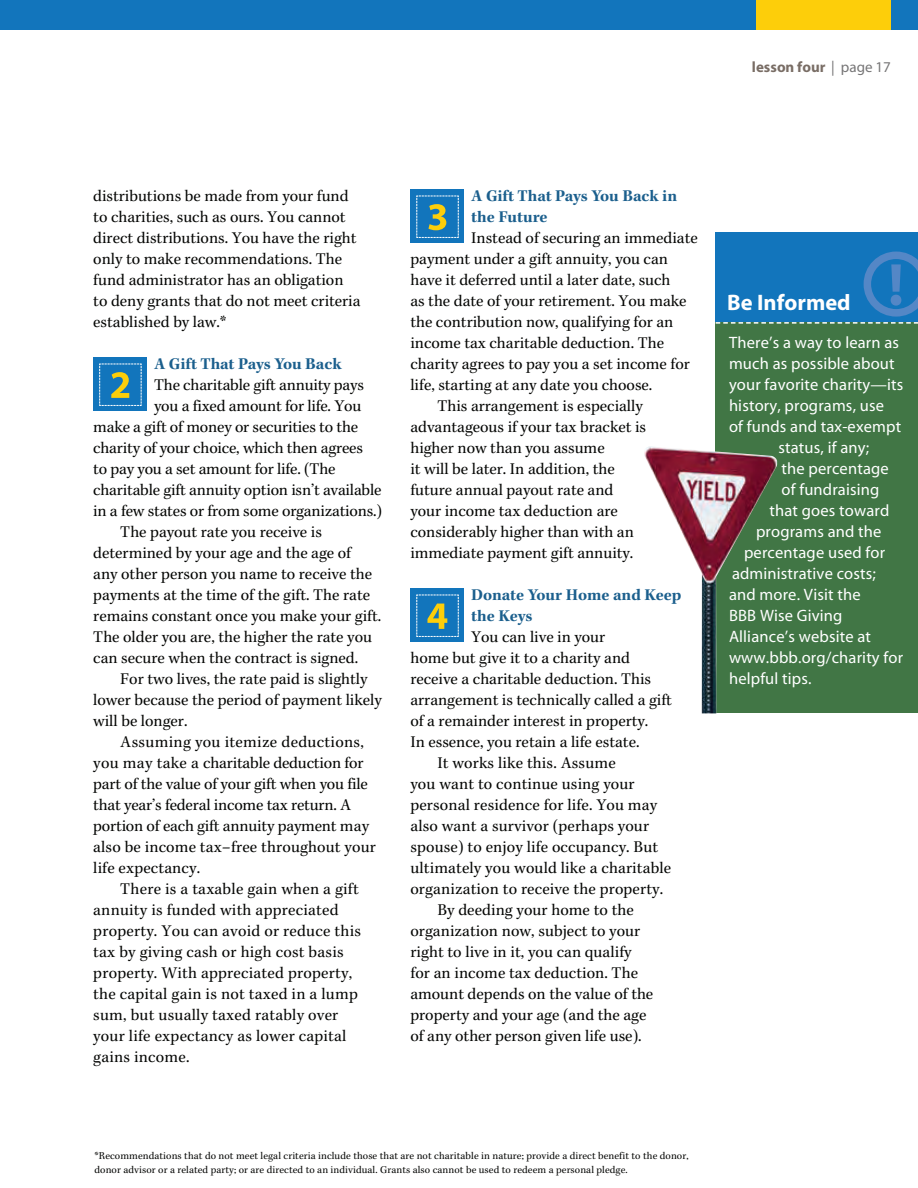
<style>
.page{position:relative;width:918px;height:1188px;background:#fff}
.page>*{position:absolute;margin:0;border:0;box-sizing:border-box;transform-origin:0 0}
.t1{font:700 22.5px "Myriad";color:#fff}
.t2{font:16.5px/21px "Kepler";color:#040503}
.t3{font:16.5px "Myriad";letter-spacing:.01em;color:#fff}
.t4{font:700 16.5px "Kepler";color:#1b5f8d}
.t5{font:16.5px "Kepler";letter-spacing:.02em;color:#040503}
.t6{font:700 15px "Myriad";color:#796d65}
.t7{font:10.5px/13.5px "Kepler";letter-spacing:.01em;color:#040503}
.s1{font-weight:400;color:#767576}
</style>
<div class="page">
<div style="left:716px;top:298px;width:202px;height:415px;background:#417645"></div>
<div style="left:0;top:0;width:918px;height:30px;background:#1275bc"></div>
<div style="left:756px;top:0;width:135px;height:30px;background:#fdce0a"></div>
<div style="left:93px;top:357px;width:54px;height:54px;background:#1275bc"></div>
<svg style="left:99px;top:363px;width:43px;height:43px"></svg>
<div style="left:410px;top:189px;width:54px;height:54px;background:#1275bc"></div>
<svg style="left:416px;top:195px;width:43px;height:43px"></svg>
<div style="left:410px;top:588px;width:54px;height:54px;background:#1275bc"></div>
<svg style="left:416px;top:594px;width:43px;height:43px"></svg>
<div style="left:716px;top:232px;width:202px;height:90px;background:#1275bc"></div>
<svg style="left:716px;top:252px;width:202px;height:72px"></svg>
<div style="left:891px;top:295px;width:10px;height:11px;background:#5487c6;border-radius:50%"></div>
<img style="left:644px;top:449px;width:133px;height:264px">
<p class="t6" style="left:752px;top:61px;width:141px">lesson four <span class="s1">| page 17</span></p>
<p class="t2" style="left:93px;top:187px;width:269px">distributions be made from your fund to charities, such as ours. You cannot direct distributions. You have the right only to make recommendations. The fund administrator has an obligation to deny grants that do not meet criteria established by law.*</p>
<p class="t4" style="left:154px;top:357px;width:189px">A Gift That Pays You Back</p>
<p class="t2" style="left:154px;top:376px;width:212px">The charitable gift annuity pays</p>
<p class="t2" style="left:154px;top:397px;width:209px">you a fixed amount for life. You</p>
<p class="t2" style="left:93px;top:418px;width:266px">make a gift of money or securities to the</p>
<p class="t2" style="left:93px;top:439px;width:271px">charity of your choice, which then agrees</p>
<p class="t2" style="left:93px;top:460px;width:244px">to pay you a set amount for life. (The</p>
<p class="t2" style="left:93px;top:481px;width:290px">charitable gift annuity option isn’t available</p>
<p class="t2" style="left:93px;top:502px;width:290px">in a few states or from some organizations.)</p>
<p class="t2" style="left:120px;top:523px;width:203px">The payout rate you receive is</p>
<p class="t2" style="left:93px;top:544px;width:259px">determined by your age and the age of</p>
<p class="t2" style="left:93px;top:565px;width:280px">any other person you name to receive the</p>
<p class="t2" style="left:93px;top:586px;width:278px">payments at the time of the gift. The rate</p>
<p class="t2" style="left:93px;top:607px;width:290px">remains constant once you make your gift.</p>
<p class="t2" style="left:93px;top:628px;width:280px">The older you are, the higher the rate you</p>
<p class="t2" style="left:93px;top:649px;width:266px">can secure when the contract is signed.</p>
<p class="t2" style="left:120px;top:670px;width:249px">For two lives, the rate paid is slightly</p>
<p class="t2" style="left:93px;top:691px;width:290px">lower because the period of payment likely</p>
<p class="t2" style="left:93px;top:712px;width:96px">will be longer.</p>
<p class="t5" style="left:120px;top:735px;width:245px">Assuming you itemize deductions,</p>
<p class="t2" style="left:93px;top:754px;width:272px">you may take a charitable deduction for</p>
<p class="t2" style="left:93px;top:775px;width:276px">part of the value of your gift when you file</p>
<p class="t2" style="left:93px;top:796px;width:259px">that year’s federal income tax return. A</p>
<p class="t2" style="left:93px;top:817px;width:277px">portion of each gift annuity payment may</p>
<p class="t2" style="left:93px;top:838px;width:284px">also be income tax–free throughout your</p>
<p class="t2" style="left:93px;top:859px;width:108px">life expectancy.</p>
<p class="t2" style="left:120px;top:880px;width:240px">There is a taxable gain when a gift</p>
<p class="t2" style="left:93px;top:901px;width:247px">annuity is funded with appreciated</p>
<p class="t2" style="left:93px;top:922px;width:269px">property. You can avoid or reduce this</p>
<p class="t2" style="left:93px;top:943px;width:252px">tax by giving cash or high cost basis</p>
<p class="t2" style="left:93px;top:964px;width:260px">property. With appreciated property,</p>
<p class="t2" style="left:93px;top:985px;width:266px">the capital gain is not taxed in a lump</p>
<p class="t2" style="left:93px;top:1006px;width:247px">sum, but usually taxed ratably over</p>
<p class="t2" style="left:93px;top:1027px;width:255px">your life expectancy as lower capital</p>
<p class="t2" style="left:93px;top:1048px;width:98px">gains income.</p>
<p class="t4" style="left:471px;top:189px;width:208px">A Gift That Pays You Back in</p>
<p class="t4" style="left:471px;top:210px;width:78px">the Future</p>
<p class="t2" style="left:471px;top:229px;width:228px">Instead of securing an immediate</p>
<p class="t2" style="left:410px;top:250px;width:259px">payment under a gift annuity, you can</p>
<p class="t2" style="left:410px;top:271px;width:262px">have it deferred until a later date, such</p>
<p class="t2" style="left:410px;top:292px;width:278px">as the date of your retirement. You make</p>
<p class="t2" style="left:410px;top:313px;width:265px">the contribution now, qualifying for an</p>
<p class="t2" style="left:410px;top:334px;width:255px">income tax charitable deduction. The</p>
<p class="t2" style="left:410px;top:355px;width:281px">charity agrees to pay you a set income for</p>
<p class="t2" style="left:410px;top:376px;width:244px">life, starting at any date you choose.</p>
<p class="t2" style="left:437px;top:397px;width:207px">This arrangement is especially</p>
<p class="t2" style="left:410px;top:418px;width:237px">advantageous if your tax bracket is</p>
<p class="t2" style="left:410px;top:439px;width:196px">higher now than you assume</p>
<p class="t2" style="left:410px;top:460px;width:206px">it will be later. In addition, the</p>
<p class="t2" style="left:410px;top:481px;width:205px">future annual payout rate and</p>
<p class="t2" style="left:410px;top:502px;width:209px">your income tax deduction are</p>
<p class="t2" style="left:410px;top:523px;width:225px">considerably higher than with an</p>
<p class="t2" style="left:410px;top:544px;width:224px">immediate payment gift annuity.</p>
<p class="t4" style="left:471px;top:588px;width:212px">Donate Your Home and Keep</p>
<p class="t4" style="left:471px;top:609px;width:63px">the Keys</p>
<p class="t2" style="left:471px;top:628px;width:136px">You can live in your</p>
<p class="t2" style="left:410px;top:649px;width:221px">home but give it to a charity and</p>
<p class="t2" style="left:410px;top:670px;width:242px">receive a charitable deduction. This</p>
<p class="t2" style="left:410px;top:691px;width:263px">arrangement is technically called a gift</p>
<p class="t2" style="left:410px;top:712px;width:240px">of a remainder interest in property.</p>
<p class="t2" style="left:410px;top:733px;width:231px">In essence, you retain a life estate.</p>
<p class="t2" style="left:437px;top:754px;width:180px">It works like this. Assume</p>
<p class="t2" style="left:410px;top:775px;width:226px">you want to continue using your</p>
<p class="t2" style="left:410px;top:796px;width:248px">personal residence for life. You may</p>
<p class="t2" style="left:410px;top:817px;width:240px">also want a survivor (perhaps your</p>
<p class="t2" style="left:410px;top:838px;width:249px">spouse) to enjoy life occupancy. But</p>
<p class="t2" style="left:410px;top:859px;width:262px">ultimately you would like a charitable</p>
<p class="t2" style="left:410px;top:880px;width:254px">organization to receive the property.</p>
<p class="t2" style="left:437px;top:901px;width:198px">By deeding your home to the</p>
<p class="t2" style="left:410px;top:922px;width:231px">organization now, subject to your</p>
<p class="t2" style="left:410px;top:943px;width:223px">right to live in it, you can qualify</p>
<p class="t2" style="left:410px;top:964px;width:229px">for an income tax deduction. The</p>
<p class="t2" style="left:410px;top:985px;width:244px">amount depends on the value of the</p>
<p class="t2" style="left:410px;top:1006px;width:238px">property and your age (and the age</p>
<p class="t2" style="left:410px;top:1027px;width:233px">of any other person given life use).</p>
<h4 class="t1" style="left:727px;top:294px;width:125px">Be Informed</h4>
<p class="t3" style="left:729px;top:336px;width:172px">There’s a way to learn as</p>
<p class="t3" style="left:729px;top:357px;width:167px">much as possible about</p>
<p class="t3" style="left:729px;top:378px;width:176px">your favorite charity—its</p>
<p class="t3" style="left:729px;top:399px;width:157px">history, programs, use</p>
<p class="t3" style="left:729px;top:420px;width:174px">of funds and tax-exempt</p>
<p class="t3" style="left:778px;top:441px;width:92px">status, if any;</p>
<p class="t3" style="left:782px;top:462px;width:109px">the percentage</p>
<p class="t3" style="left:782px;top:483px;width:99px">of fundraising</p>
<p class="t3" style="left:770px;top:504px;width:121px">that goes toward</p>
<p class="t3" style="left:756px;top:525px;width:127px">programs and the</p>
<p class="t3" style="left:744px;top:546px;width:143px">percentage used for</p>
<p class="t3" style="left:732px;top:567px;width:145px">administrative costs;</p>
<p class="t3" style="left:729px;top:588px;width:133px">and more. Visit the</p>
<p class="t3" style="left:729px;top:609px;width:115px">BBB Wise Giving</p>
<p class="t3" style="left:729px;top:630px;width:144px">Alliance’s website at</p>
<p class="t3" style="left:729px;top:651px;width:176px">www.bbb.org/charity for</p>
<p class="t3" style="left:729px;top:672px;width:84px">helpful tips.</p>
<p class="t7" style="left:94px;top:1150px;width:596px">*Recommendations that do not meet legal criteria include those that are not charitable in nature; provide a direct benefit to the donor, donor advisor or a related party; or are directed to an individual. Grants also cannot be used to redeem a personal pledge.</p>
</div>
